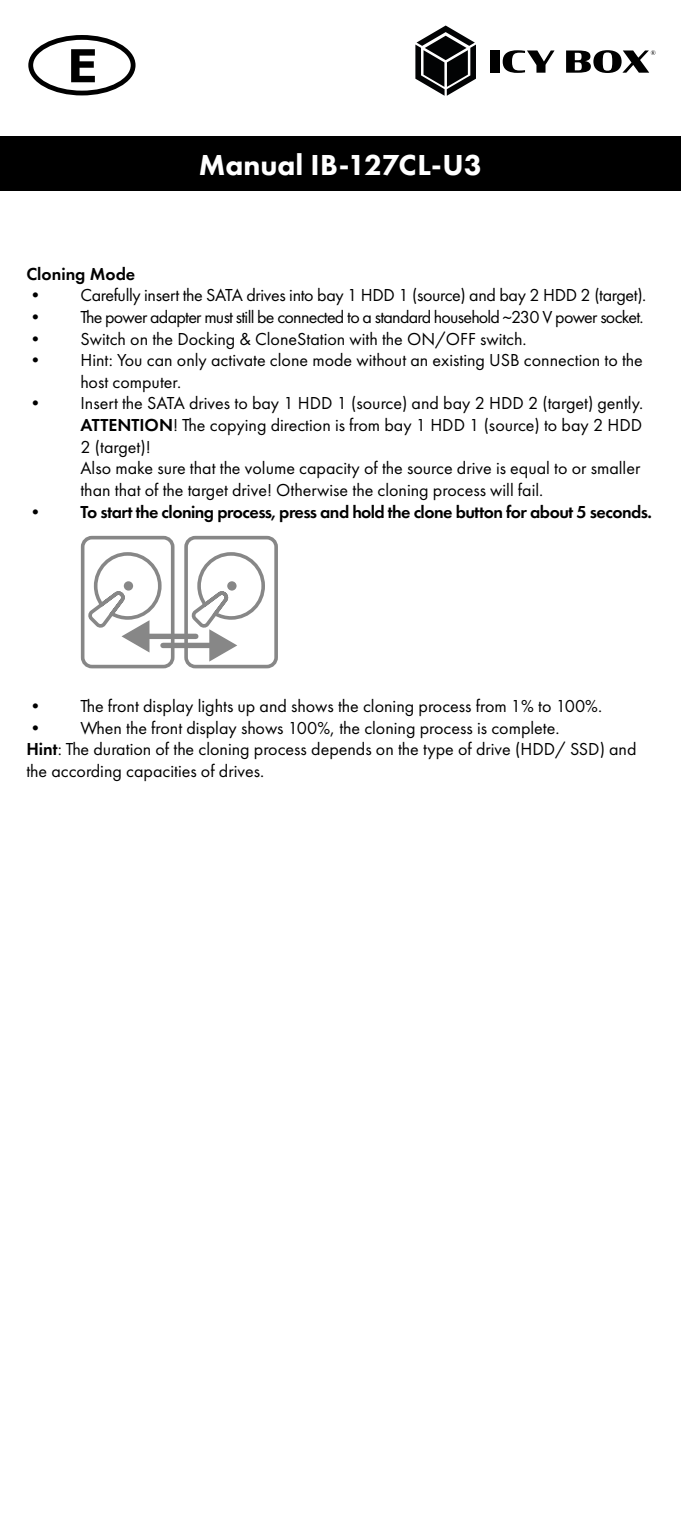
<style>
.page{position:relative;width:681px;height:1531px;background:#fff}
.page>*{position:absolute;margin:0;border:0;box-sizing:border-box;transform-origin:0 0}
.t1{font:800 30px "Futura PT";color:#fff}
.t2{font:18px/21.6px "Futura PT";color:#000}
.t3{font:18px "Futura PT";letter-spacing:-.04em;color:#000}
.t4{font:18px "Futura PT";letter-spacing:-.02em;color:#000}
.t5{font:600 18px "Futura PT";letter-spacing:-.03em;color:#000}
.t6{font:600 18px "Futura PT";color:#000}
.s1{font-weight:600}
</style>
<div class="page">
<div style="left:490px;top:50px;width:9px;height:23px;background:#000"></div>
<svg style="left:502px;top:50px;width:52px;height:23px"></svg>
<svg style="left:566px;top:50px;width:89px;height:23px"></svg>
<svg style="left:415px;top:26px;width:61px;height:70px"></svg>
<div style="left:0;top:136px;width:680px;height:55px;background:#000"></div>
<div style="left:28px;top:34px;width:108px;height:62px;border:4px solid #fff;border-radius:50%"></div>
<div style="left:28px;top:35px;width:107px;height:60px;border:5px solid #000;border-radius:50%"></div>
<svg style="left:71px;top:49px;width:24px;height:33px"></svg>
<div style="left:81px;top:536px;width:93px;height:132px;border:4px solid #878787;border-radius:9px"></div>
<svg style="left:85px;top:535px;width:193px;height:134px"></svg>
<svg style="left:188px;top:550px;width:75px;height:119px"></svg>
<div style="left:163px;top:643px;width:51px;height:5px;background:#878787"></div>
<svg style="left:209px;top:629px;width:28px;height:32px"></svg>
<div style="left:145px;top:634px;width:51px;height:5px;background:#878787"></div>
<svg style="left:121px;top:620px;width:28px;height:32px"></svg>
<h1 class="t1" style="left:199px;top:147px;width:284px">Manual IB-127CL-U3</h1>
<p class="t6" style="left:26px;top:263px;width:110px">Cloning Mode</p>
<p class="t4" style="left:26px;top:285px;width:621px">• Carefully insert the SATA drives into bay 1 HDD 1 (source) and bay 2 HDD 2 (target).</p>
<p class="t3" style="left:26px;top:306px;width:618px">• The power adapter must still be connected to a standard household ~230 V power socket.</p>
<p class="t2" style="left:26px;top:328px;width:501px">• Switch on the Docking &amp; CloneStation with the ON/OFF switch.</p>
<p class="t2" style="left:80px;top:349px;width:563px;text-indent:-54px">• Hint: You can only activate clone mode without an existing USB connection to the host computer.</p>
<p class="t2" style="left:80px;top:393px;width:564px;text-indent:-54px">• Insert the SATA drives to bay 1 HDD 1 (source) and bay 2 HDD 2 (target) gently.<br><span class="s1">ATTENTION</span>! The copying direction is from bay 1 HDD 1 (source) to bay 2 HDD 2 (target)!<br>Also make sure that the volume capacity of the source drive is equal to or smaller than that of the target drive! Otherwise the cloning process will fail.</p>
<p class="t5" style="left:26px;top:500px;width:627px">• To start the cloning process, press and hold the clone button for about 5 seconds.</p>
<p class="t2" style="left:26px;top:695px;width:577px">• The front display lights up and shows the cloning process from 1% to 100%.</p>
<p class="t2" style="left:26px;top:717px;width:611px">• When the front display shows 100%, the cloning process is complete.<br><span class="s1">Hint</span>: The duration of the cloning process depends on the type of drive (HDD/ SSD) and the according capacities of drives.</p>
</div>
